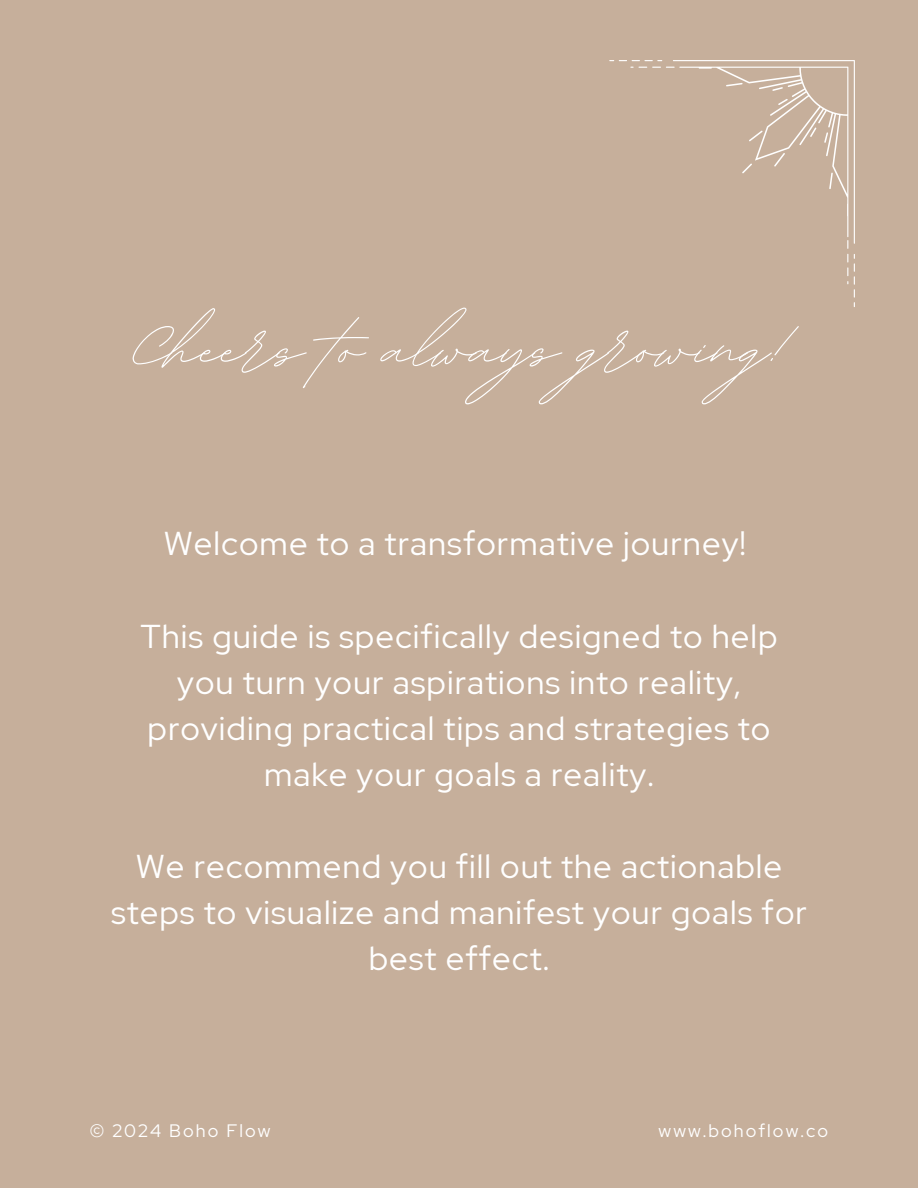
<style>
.page{position:relative;width:918px;height:1188px;background:#c6af9b}
.page>*{position:absolute;margin:0;border:0;box-sizing:border-box;transform-origin:0 0}
.t1{font:105px "BD Script";letter-spacing:-.005em;color:#fff}
.t2{font:33px/46.2px "Red Hat Display";letter-spacing:.03em;color:#fff;text-align:center}
.t3{font:18px "Red Hat Display";letter-spacing:.115em;color:#fff}
</style>
<div class="page">
<svg style="left:609px;top:60px;width:246px;height:247px"></svg>
<h2 class="t1" style="left:135px;top:279px;width:650px">Cheers to always growing!</h2>
<p class="t2" style="left:164px;top:520px;width:584px">Welcome to a transformative journey!</p>
<h1 class="t2" style="left:140px;top:613px;width:639px">This guide is specifically designed to help you turn your aspirations into reality, providing practical tips and strategies to make your goals a reality.</h1>
<h2 class="t2" style="left:111px;top:843px;width:697px">We recommend you fill out the actionable steps to visualize and manifest your goals for best effect.</h2>
<h2 class="t3" style="left:90px;top:1118px;width:182px">© 2024 Boho Flow</h2>
<h2 class="t3" style="left:659px;top:1118px;width:171px">www.bohoflow.co</h2>
</div>
